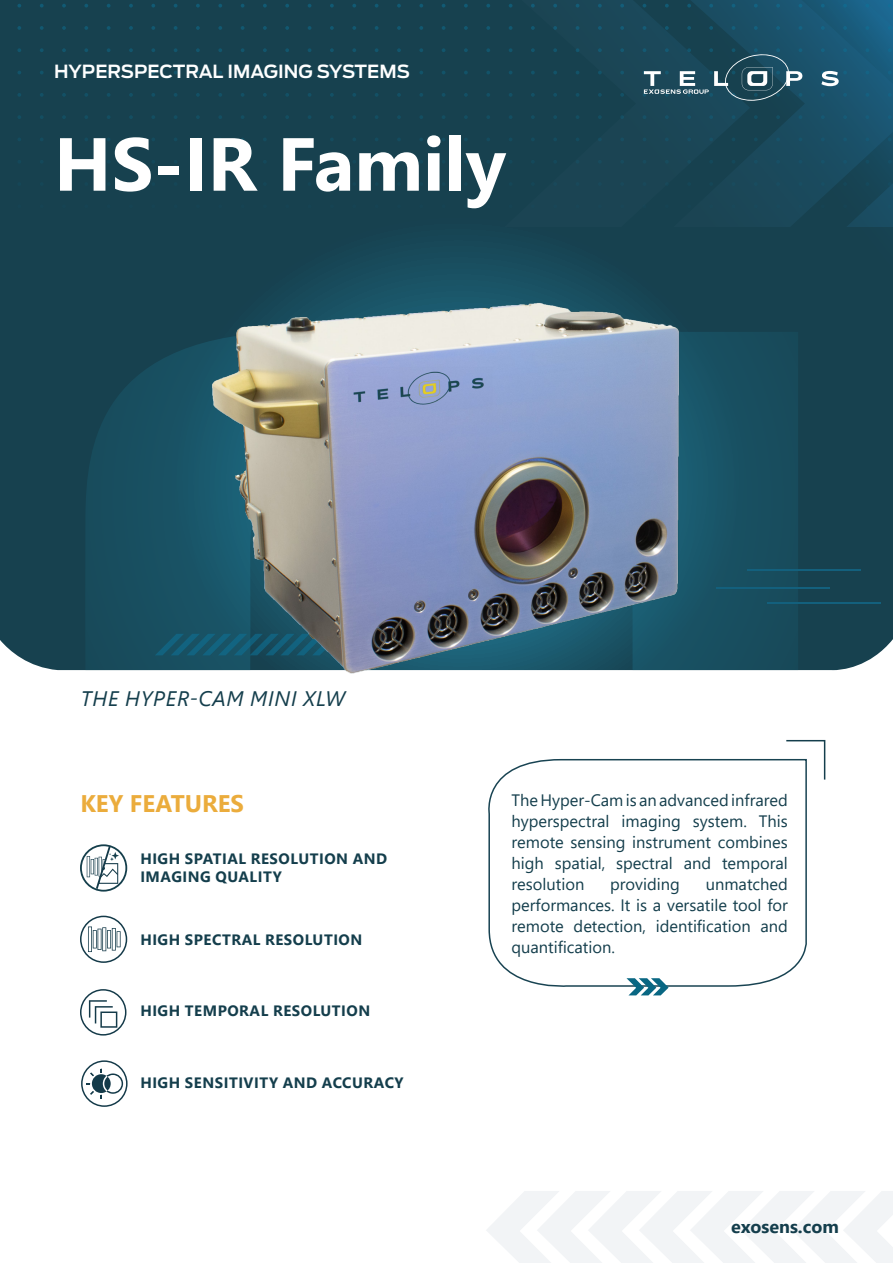
<style>
.page{position:relative;width:893px;height:1263px;background:#fff}
.page>*{position:absolute;margin:0;border:0;box-sizing:border-box;transform-origin:0 0}
.t1{font:700 75px "Segoe UI";color:#fff}
.Title_H2{font:700 24px "Segoe UI";color:#ebac3c}
.Subtitle_H3{font:italic 21px "Segoe UI";letter-spacing:.035em;color:#143e4c}
.Subtitle_H2{font:600 18px "Ford Antenna";color:#fff}
.t2{font:700 18px "Segoe UI";color:#143e4c}
.TexteIntro{font:16.5px/21px "Segoe UI";color:#143e4c;text-align:justify}
.Features_Text{font:700 15px/18px "Segoe UI";letter-spacing:.035em;color:#143e4c}
</style>
<div class="page">
<div style="left:0;top:0;width:893px;height:671px;background:#17414f"></div>
<svg style="left:85px;top:332px;width:713px;height:338px;background:#184e5f"></svg>
<svg style="left:504px;top:0;width:389px;height:227px;background:#19485a"></svg>
<div style="left:0;top:4px;width:334px;height:26px;background:#17414f"></div>
<svg style="left:155px;top:634px;width:47px;height:21px"></svg>
<hr style="left:747px;top:569px;width:113px;height:2px;background:#13607d">
<hr style="left:716px;top:587px;width:113px;height:2px;background:#13607d">
<hr style="left:767px;top:602px;width:113px;height:2px;background:#13607d">
<svg style="left:486px;top:1191px;width:407px;height:72px"></svg>
<svg style="left:821px;top:71px;width:18px;height:15px"></svg>
<svg style="left:644px;top:54px;width:158px;height:47px;background:#365e6d"></svg>
<svg style="left:488px;top:758px;width:319px;height:229px"></svg>
<svg style="left:80px;top:844px;width:47px;height:47px"></svg>
<svg style="left:80px;top:916px;width:47px;height:47px"></svg>
<svg style="left:80px;top:989px;width:46px;height:46px"></svg>
<svg style="left:81px;top:1060px;width:47px;height:47px"></svg>
<img style="left:202px;top:294px;width:489px;height:380px">
<svg style="left:626px;top:978px;width:43px;height:17px"></svg>
<svg style="left:785px;top:739px;width:41px;height:42px"></svg>
<p class="Subtitle_H2" style="left:54px;top:56px;width:357px">HYPERSPECTRAL IMAGING SYSTEMS</p>
<p class="t1" style="left:54px;top:93px;width:454px">HS-IR Family</p>
<p class="Subtitle_H3" style="left:81px;top:679px;width:266px">THE HYPER-CAM MINI XLW</p>
<p class="Title_H2" style="left:80px;top:781px;width:165px">KEY FEATURES</p>
<p class="Features_Text" style="left:140px;top:849px;width:248px">HIGH SPATIAL RESOLUTION AND<br>IMAGING QUALITY</p>
<p class="Features_Text" style="left:140px;top:930px;width:224px">HIGH SPECTRAL RESOLUTION</p>
<p class="Features_Text" style="left:140px;top:1000px;width:231px">HIGH TEMPORAL RESOLUTION</p>
<p class="Features_Text" style="left:140px;top:1073px;width:265px">HIGH SENSITIVITY AND ACCURACY</p>
<p class="TexteIntro" style="left:511px;top:788px;width:278px">The Hyper-Cam is an advanced infrared hyperspectral imaging system. This remote sensing instrument combines high spatial, spectral and temporal resolution</p>
<p class="TexteIntro" style="left:511px;top:872px;width:278px;text-indent:194px">unmatched performances. It is a versatile tool for remote detection, identification and quantification.</p>
<p class="TexteIntro" style="left:610px;top:872px;width:71px">providing</p>
<p class="t2" style="left:731px;top:1210px;width:109px">exosens.com</p>
</div>
